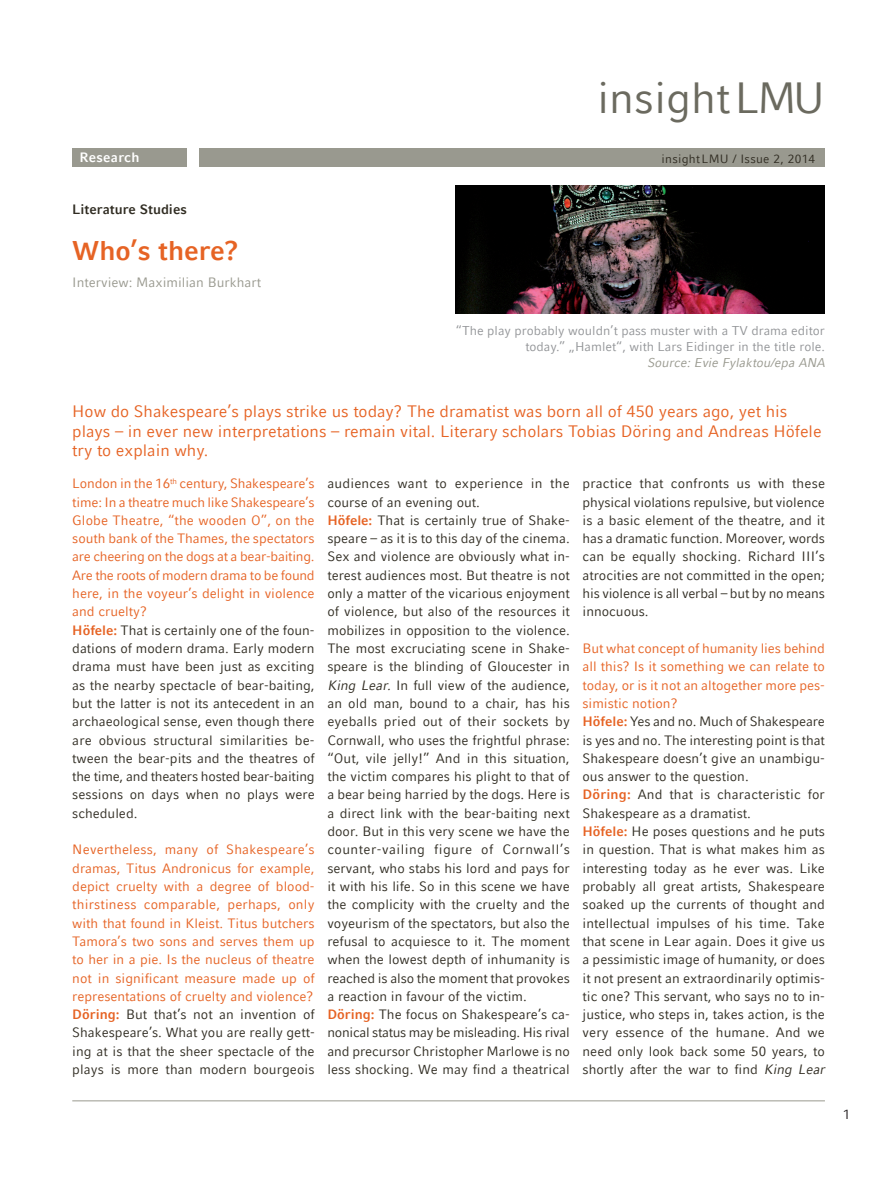
<style>
.page{position:relative;width:893px;height:1188px;background:#fff}
.page>*{position:absolute;margin:0;border:0;box-sizing:border-box;transform-origin:0 0}
.t1{font:43.5px "LMU Compatil Fact";color:#6b6a5f}
.t2{font:700 27px "LMU Compatil Fact";color:#e66324}
.t3{font:16.5px/19.5px "LMU Compatil Fact";color:#e66324}
.t4{font:13.5px/18.3px "LMU Compatil Fact";color:#312d23}
.t5{font:13.5px/18.3px "LMU Compatil Fact";letter-spacing:.01em;color:#e66324;text-align:justify}
.t6{font:13.5px "LMU Compatil Fact";color:#99998f}
.t7{font:700 13.5px "LMU Compatil Fact";color:#312d23}
.t8{font:700 13.5px "LMU Compatil Fact";letter-spacing:.025em;color:#fff}
.t9{font:13.5px "LMU Compatil Fact";color:#231f20}
.t10{font:12.75px/15.8px "LMU Compatil Fact";color:#939598;text-align:right}
.t11{font:12.75px "LMU Compatil Fact Obl";color:#99998f}
.t12{font:12px "LMU Compatil Fact";letter-spacing:.025em;color:#312d23}
.s1{color:#e66324}
.s2{font-weight:700;color:#e66324}
.s3{font-weight:700}
.s4{color:#312d23}
.s5{font-family:"LMU Compatil Fact Obl"}
</style>
<div class="page">
<hr style="left:72px;top:1100px;width:753px;height:1px;background:#99998f">
<img style="left:455px;top:185px;width:370px;height:129px">
<div style="left:200px;top:149px;width:625px;height:18px;background:#99998f"></div>
<div style="left:72px;top:149px;width:115px;height:18px;background:#99998f"></div>
<h1 class="t1" style="left:597px;top:73px;width:229px">insightLMU</h1>
<p class="t8" style="left:79px;top:150px;width:62px">Research</p>
<p class="t12" style="left:661px;top:152px;width:155px">insightLMU / Issue 2, 2014</p>
<p class="t7" style="left:72px;top:201px;width:116px">Literature Studies</p>
<h2 class="t2" style="left:72px;top:235px;width:168px">Who’s there?</h2>
<p class="t6" style="left:72px;top:274px;width:190px">Interview: Maximilian Burkhart</p>
<p class="t10" style="left:456px;top:323px;width:370px">“The play probably wouldn’t pass muster with a TV drama editor today.” „Hamlet“, with Lars Eidinger in the title role.</p>
<p class="t11" style="left:647px;top:355px;width:179px">Source: Evie Fylaktou/epa ANA</p>
<p class="t3" style="left:72px;top:402px;width:751px">How do Shakespeare’s plays strike us today? The dramatist was born all of 450 years ago, yet his plays – in ever new interpretations – remain vital. Literary scholars Tobias Döring and Andreas Höfele try to explain why.</p>
<p class="t4" style="left:72px;top:474px;width:244px"><span class="s1">London in the 16</span><sup>th</sup> <span class="s1">century, Shakespeare’s time: In a theatre much like Shakespeare’s Globe Theatre, “the wooden O”, on the south bank of the Thames, the spectators are cheering on the dogs at a bear-baiting.<br>Are the roots of modern drama to be found here, in the voyeur’s delight in violence and cruelty?<br></span><span class="s2">Höfele:</span> That is certainly one of the foun&shy;dations of modern drama. Early modern drama must have been just as exciting as the nearby spectacle of bear-baiting, but the latter is not its antecedent in an archaeological sense, even though there are obvious structural similarities be&shy;tween the bear-pits and the theatres of the time, and theaters hosted bear-baiting sessions on days when no plays were scheduled.</p>
<p class="t5" style="left:72px;top:840px;width:244px">Nevertheless, many of Shakespeare’s dramas, Titus Andronicus for example, depict cruelty with a degree of blood&shy;thirstiness comparable, perhaps, only with that found in Kleist. Titus butchers Tamora’s two sons and serves them up to her in a pie. Is the nucleus of theatre not in significant measure made up of representations of cruelty and violence?<br><span class="s3">Döring:</span> <span class="s4">But that’s not an invention of Shakespeare’s. What you are really gett&shy;ing at is that the sheer spectacle of the plays is more than modern bourgeois</span></p>
<p class="t4" style="left:327px;top:474px;width:244px">audiences want to experience in the course of an evening out.<br><span class="s2">Höfele:</span> That is certainly true of Shake&shy;speare – as it is to this day of the cinema.<br>Sex and violence are obviously what in&shy;terest audiences most. But theatre is not only a matter of the vicarious enjoyment of violence, but also of the resources it mobilizes in opposition to the violence.<br>The most excruciating scene in Shake&shy;speare is the blinding of Gloucester in <span class="s5">King Lear.</span> In full view of the audience, an old man, bound to a chair, has his eyeballs pried out of their sockets by Cornwall, who uses the frightful phrase: “Out, vile jelly!” And in this situation, the victim compares his plight to that of a bear being harried by the dogs. Here is a direct link with the bear-baiting next door. But in this very scene we have the counter-vailing figure of Cornwall’s servant, who stabs his lord and pays for it with his life. So in this scene we have the complicity with the cruelty and the voyeurism of the spectators, but also the refusal to acquiesce to it. The moment when the lowest depth of inhumanity is reached is also the moment that provokes a reaction in favour of the victim.<br><span class="s2">Döring:</span> The focus on Shakespeare’s ca&shy;nonical status may be misleading. His rival and precursor Christopher Marlowe is no less shocking. We may find a theatrical</p>
<p class="t4" style="left:583px;top:474px;width:244px;text-align:justify">practice that confronts us with these physical violations repulsive, but violence is a basic element of the theatre, and it has a dramatic function. Moreover, words can be equally shocking. Richard III’s atrocities are not committed in the open; his violence is all verbal – but by no means innocuous.</p>
<p class="t4" style="left:583px;top:639px;width:244px"><span class="s1">But what concept of humanity lies behind all this? Is it something we can relate to today, or is it not an altogether more pes&shy;simistic notion?<br></span><span class="s2">Höfele:</span> Yes and no. Much of Shakespeare is yes and no. The interesting point is that Shakespeare doesn’t give an unambigu&shy;ous answer to the question.<br><span class="s2">Döring:</span> And that is characteristic for Shakespeare as a dramatist.<br><span class="s2">Höfele:</span> He poses questions and he puts in question. That is what makes him as interesting today as he ever was. Like probably all great artists, Shakespeare soaked up the currents of thought and intellectual impulses of his time. Take that scene in Lear again. Does it give us a pessimistic image of humanity, or does it not present an extraordinarily optimis&shy;tic one? This servant, who says no to in&shy;justice, who steps in, takes action, is the very essence of the humane. And we need only look back some 50 years, to shortly after the war to find <span class="s5">King Lear</span></p>
<p class="t9" style="left:843px;top:1106px;width:9px">1</p>
</div>
